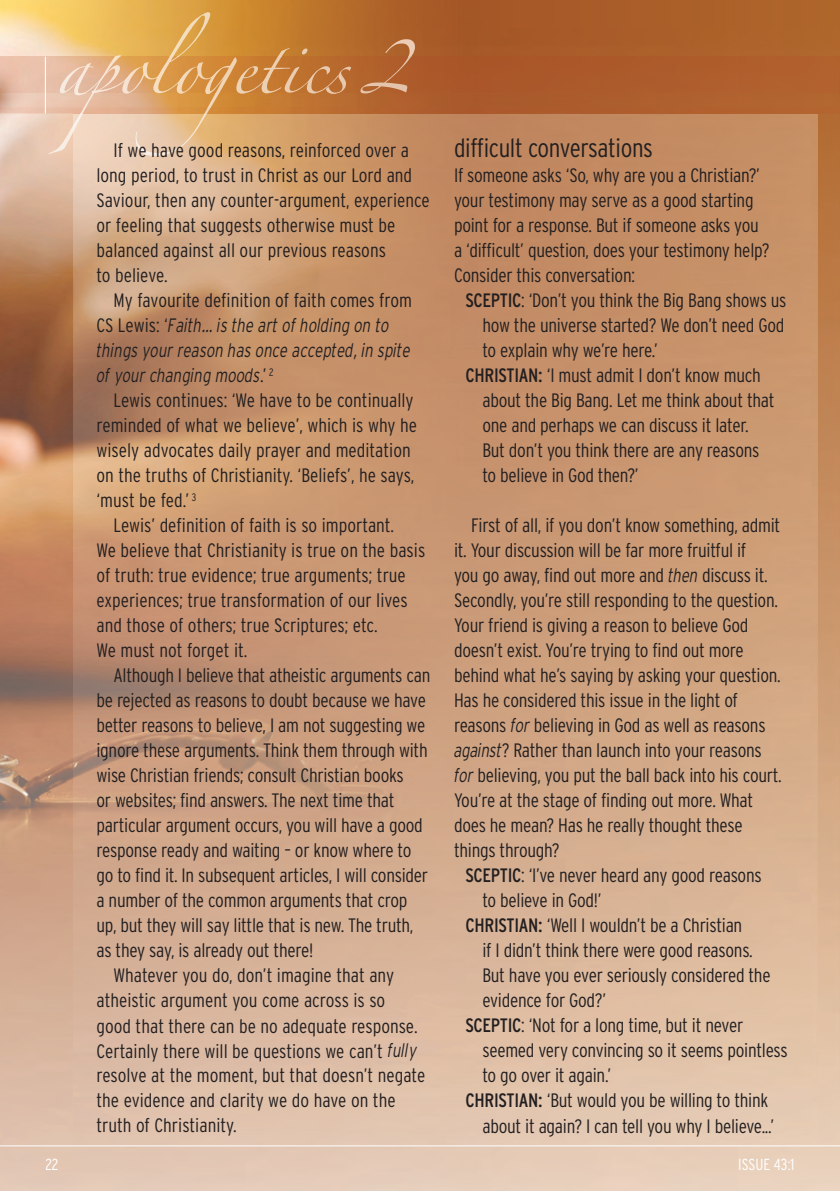
<style>
.page{position:relative;width:840px;height:1191px;background:#fff}
.page>*{position:absolute;margin:0;border:0;box-sizing:border-box;transform-origin:0 0}
.t1{font:300 condensed 26px "Interstate";letter-spacing:-.015em;color:#231f20}
.t2{font:300 condensed 19.4px/25px "Interstate";letter-spacing:-.015em;color:#231f20}
.t3{font:italic 300 19.4px/25px "Interstate";color:#231f20;scale:.77 1}
.t4{font:300 condensed 16px "Interstate";color:#fff}
.s1{font-style:normal;font-stretch:condensed}
.s2{font-style:italic;font-stretch:normal}
.s3{font-weight:400}
</style>
<div class="page">
<img style="left:0;top:0;width:839px;height:28px">
<img style="left:0;top:28px;width:839px;height:1163px">
<img style="left:74px;top:114px;width:742px;height:1031px">
<hr style="left:0;top:1145px;width:839px;height:1px;background:#fff">
<img style="left:0;top:57px;width:839px;height:56px">
<img style="left:0;top:113px;width:74px;height:1px">
<img style="left:74px;top:113px;width:742px;height:1px">
<hr style="left:45px;top:57px;width:1px;height:56px;background:#fff">
<img style="left:186px;top:12px;width:24px;height:16px">
<img style="left:48px;top:123px;width:26px;height:31px">
<img style="left:114px;top:28px;width:96px;height:29px">
<img style="left:74px;top:113px;width:134px;height:41px">
<img style="left:59px;top:57px;width:151px;height:37px">
<img style="left:74px;top:94px;width:136px;height:13px">
<img style="left:79px;top:113px;width:129px;height:1px">
<img style="left:79px;top:107px;width:131px;height:6px">
<img style="left:384px;top:39px;width:31px;height:18px">
<img style="left:360px;top:57px;width:52px;height:36px">
<p class="t2" style="left:96px;top:138px;width:335px;text-indent:17px">If we have good reasons, reinforced over a long period, to trust in Christ as our Lord and Saviour, then any counter-argument, experience or feeling that suggests otherwise must be balanced against all our previous reasons<br>to believe.</p>
<p class="t3" style="left:96px;top:288px;width:411px;text-indent:17px"><span class="s1">My favourite definition of faith comes from CS Lewis: ‘</span>Faith… is the art of holding on to things your reason has once accepted, in spite of your changing moods<span class="s1">.’</span> <sup>2</sup></p>
<p class="t2" style="left:96px;top:388px;width:322px;text-indent:17px">Lewis continues: ‘We have to be continually reminded of what we believe’, which is why he wisely advocates daily prayer and meditation on the truths of Christianity. ‘Beliefs’, he says, ‘must be fed.’ <sup>3</sup></p>
<p class="t2" style="left:96px;top:513px;width:330px;text-indent:17px">Lewis’ definition of faith is so important.<br>We believe that Christianity is true on the basis of truth: true evidence; true arguments; true experiences; true transformation of our lives and those of others; true Scriptures; etc.<br>We must not forget it.</p>
<p class="t2" style="left:113px;top:663px;width:318px">Although I believe that atheistic arguments can</p>
<p class="t2" style="left:96px;top:688px;width:331px">be rejected as reasons to doubt because we have</p>
<p class="t2" style="left:96px;top:713px;width:330px">better reasons to believe, I am not suggesting we</p>
<p class="t2" style="left:96px;top:738px;width:332px">ignore these arguments. Think them through with</p>
<p class="t2" style="left:96px;top:763px;width:309px">wise Christian friends; consult Christian books</p>
<p class="t2" style="left:96px;top:788px;width:299px">or websites; find answers. The next time that</p>
<p class="t2" style="left:96px;top:813px;width:328px">particular argument occurs, you will have a good</p>
<p class="t2" style="left:96px;top:838px;width:316px">response ready and waiting – or know where to</p>
<p class="t2" style="left:96px;top:863px;width:333px">go to find it. In subsequent articles, I will consider</p>
<p class="t2" style="left:96px;top:888px;width:312px">a number of the common arguments that crop</p>
<p class="t2" style="left:96px;top:913px;width:318px">up, but they will say little that is new. The truth,</p>
<p class="t2" style="left:96px;top:938px;width:218px">as they say, is already out there!</p>
<p class="t2" style="left:113px;top:963px;width:282px">Whatever you do, don’t imagine that any</p>
<p class="t2" style="left:96px;top:988px;width:290px">atheistic argument you come across is so</p>
<p class="t2" style="left:96px;top:1013px;width:322px">good that there can be no adequate response.</p>
<p class="t2" style="left:96px;top:1038px;width:321px">Certainly there will be questions we can’t <span class="s2">fully</span></p>
<p class="t2" style="left:96px;top:1063px;width:330px">resolve at the moment, but that doesn’t negate</p>
<p class="t2" style="left:96px;top:1088px;width:300px">the evidence and clarity we do have on the</p>
<p class="t2" style="left:96px;top:1113px;width:142px">truth of Christianity.</p>
<h1 class="t1" style="left:454px;top:133px;width:200px">difficult conversations</h1>
<p class="t2" style="left:454px;top:163px;width:307px">If someone asks ‘So, why are you a Christian?’</p>
<p class="t2" style="left:454px;top:188px;width:301px">your testimony may serve as a good starting</p>
<p class="t2" style="left:454px;top:213px;width:306px">point for a response. But if someone asks you</p>
<p class="t2" style="left:454px;top:238px;width:317px">a ‘difficult’ question, does your testimony help?</p>
<p class="t2" style="left:454px;top:263px;width:182px">Consider this conversation:</p>
<p class="t2" style="left:465px;top:288px;width:322px"><span class="s3">SCEPTIC</span>: ‘Don’t you think the Big Bang shows us</p>
<p class="t2" style="left:482px;top:313px;width:303px">how the universe started? We don’t need God</p>
<p class="t2" style="left:482px;top:338px;width:177px">to explain why we’re here.’</p>
<p class="t2" style="left:465px;top:363px;width:297px"><span class="s3">CHRISTIAN:</span> ‘I must admit I don’t know much</p>
<p class="t2" style="left:482px;top:388px;width:293px">about the Big Bang. Let me think about that</p>
<p class="t2" style="left:482px;top:413px;width:267px">one and perhaps we can discuss it later.</p>
<p class="t2" style="left:482px;top:438px;width:278px">But don’t you think there are any reasons</p>
<p class="t2" style="left:482px;top:463px;width:158px">to believe in God then?’</p>
<p class="t2" style="left:471px;top:513px;width:310px">First of all, if you don’t know something, admit</p>
<p class="t2" style="left:454px;top:538px;width:294px">it. Your discussion will be far more fruitful if</p>
<p class="t2" style="left:454px;top:563px;width:315px">you go away, find out more and <span class="s2">then</span> discuss it.</p>
<p class="t2" style="left:454px;top:588px;width:325px">Secondly, you’re still responding to the question.</p>
<p class="t2" style="left:454px;top:613px;width:296px">Your friend is giving a reason to believe God</p>
<p class="t2" style="left:454px;top:638px;width:291px">doesn’t exist. You’re trying to find out more</p>
<p class="t2" style="left:454px;top:663px;width:328px">behind what he’s saying by asking your question.</p>
<p class="t2" style="left:454px;top:688px;width:285px">Has he considered this issue in the light of</p>
<p class="t2" style="left:454px;top:713px;width:313px">reasons <span class="s2">for</span> believing in God as well as reasons</p>
<p class="t2" style="left:454px;top:738px;width:309px"><span class="s2">against</span>? Rather than launch into your reasons</p>
<p class="t2" style="left:454px;top:763px;width:329px"><span class="s2">for</span> believing, you put the ball back into his court.</p>
<p class="t2" style="left:454px;top:788px;width:300px">You’re at the stage of finding out more. What</p>
<p class="t2" style="left:454px;top:813px;width:290px">does he mean? Has he really thought these</p>
<p class="t2" style="left:454px;top:838px;width:107px">things through?</p>
<p class="t2" style="left:465px;top:863px;width:298px"><span class="s3">SCEPTIC</span>: ‘I’ve never heard any good reasons</p>
<p class="t2" style="left:482px;top:888px;width:120px">to believe in God!’</p>
<p class="t2" style="left:465px;top:913px;width:278px"><span class="s3">CHRISTIAN:</span> ‘Well I wouldn’t be a Christian</p>
<p class="t2" style="left:482px;top:938px;width:271px">if I didn’t think there were good reasons.</p>
<p class="t2" style="left:482px;top:963px;width:289px">But have you ever seriously considered the</p>
<p class="t2" style="left:482px;top:988px;width:125px">evidence for God?’</p>
<p class="t2" style="left:465px;top:1013px;width:279px"><span class="s3">SCEPTIC</span>: ‘Not for a long time, but it never</p>
<p class="t2" style="left:482px;top:1038px;width:307px">seemed very convincing so it seems pointless</p>
<p class="t2" style="left:482px;top:1063px;width:130px">to go over it again.’</p>
<p class="t2" style="left:465px;top:1088px;width:304px"><span class="s3">CHRISTIAN:</span> ‘But would you be willing to think</p>
<p class="t2" style="left:482px;top:1113px;width:293px">about it again? I can tell you why I believe...’</p>
<p class="t4" style="left:45px;top:1154px;width:15px">22</p>
<p class="t4" style="left:737px;top:1154px;width:58px">ISSUE 43:1</p>
</div>
